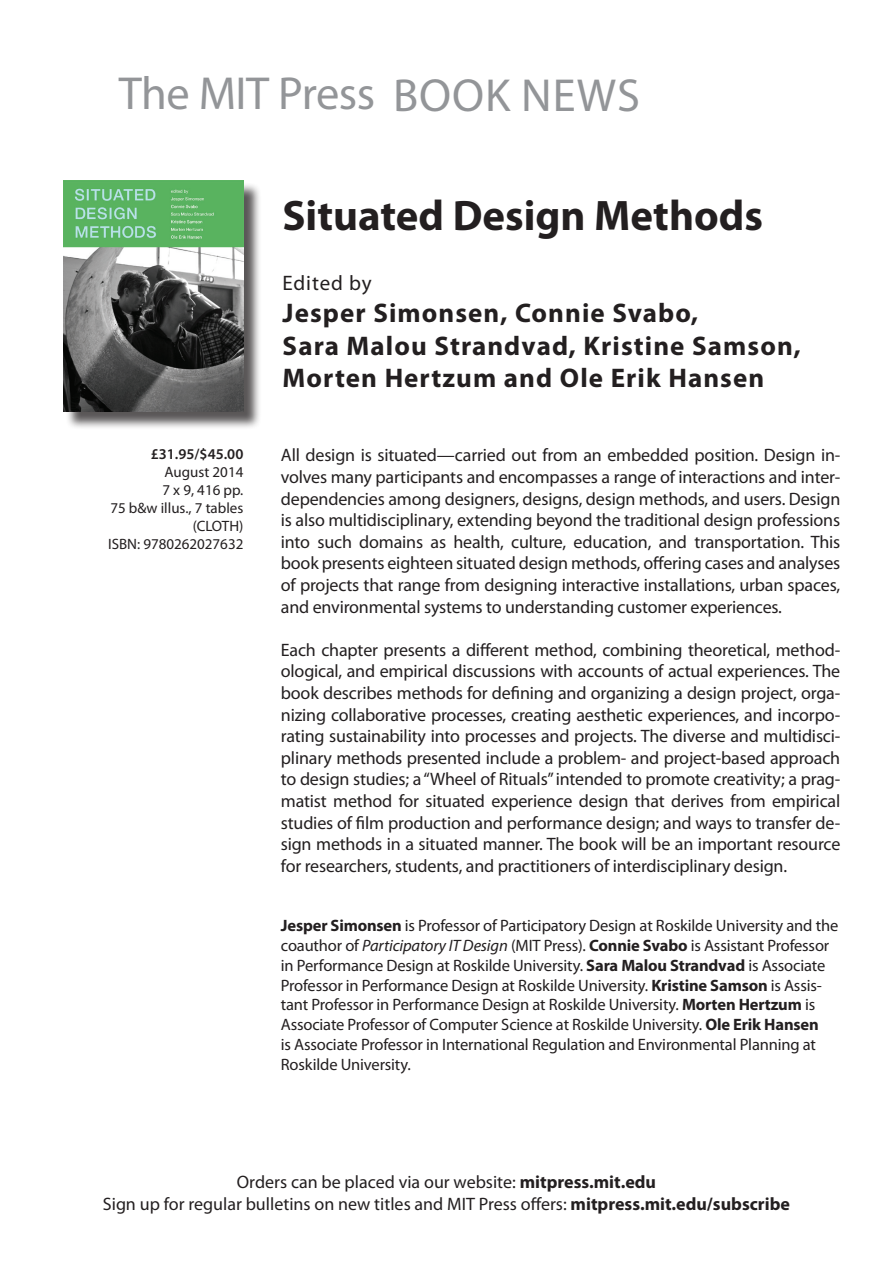
<style>
.page{position:relative;width:893px;height:1263px;background:#fff}
.page>*{position:absolute;margin:0;border:0;box-sizing:border-box;transform-origin:0 0}
.t1{font:46.5px "Myriad Pro";letter-spacing:-.01em;color:#939598}
.t2{font:700 42.9px "Myriad Pro";color:#231f20}
.t3{font:700 27px/32.4px "Myriad Pro";letter-spacing:.04em;color:#231f20}
.t4{font:21px "Myriad Pro";letter-spacing:.04em;color:#231f20}
.t5{font:18px/21.6px "Myriad Pro";letter-spacing:-.01em;color:#231f20;text-align:justify}
.t6{font:16.5px/19.8px "Myriad Pro";letter-spacing:-.01em;color:#231f20}
.t7{font:15px "Myriad Pro";color:#231f20}
.t8{font:600 15px "Myriad Pro";color:#231f20}
.s1{font-weight:700}
.s2{font-style:italic}
</style>
<div class="page">
<div style="left:66px;top:182px;width:196px;height:248px;background:#231f20;opacity:.75"></div>
<img style="left:63px;top:180px;width:180px;height:231px">
<p class="t1" style="left:119px;top:65px;width:523px">The MIT Press BOOK NEWS</p>
<p class="t8" style="left:151px;top:444px;width:94px">£31.95/$45.00</p>
<p class="t7" style="left:165px;top:463px;width:80px">August 2014</p>
<p class="t7" style="left:162px;top:481px;width:83px">7 x 9, 416 pp.</p>
<p class="t7" style="left:110px;top:499px;width:135px">75 b&amp;w illus., 7 tables</p>
<p class="t7" style="left:193px;top:517px;width:52px">(CLOTH)</p>
<p class="t7" style="left:108px;top:535px;width:137px">ISBN: 9780262027632</p>
<p class="t2" style="left:282px;top:188px;width:482px">Situated Design Methods</p>
<p class="t4" style="left:282px;top:270px;width:91px">Edited by</p>
<p class="t3" style="left:282px;top:296px;width:417px">Jesper Simonsen, Connie Svabo,</p>
<p class="t3" style="left:282px;top:329px;width:520px">Sara Malou Strandvad, Kristine Samson,<br>Morten Hertzum and Ole Erik Hansen</p>
<p class="t5" style="left:281px;top:444px;width:561px">All design is situated—carried out from an embedded position. Design in&shy;volves many participants and encompasses a range of interactions and inter&shy;dependencies among designers, designs, design methods, and users. Design is also multidisciplinary, extending beyond the traditional design professions into such domains as health, culture, education, and transportation. This book presents eighteen situated design methods, offering cases and analyses of projects that range from designing interactive installations, urban spaces, and environmental systems to understanding customer experiences.</p>
<p class="t5" style="left:281px;top:639px;width:561px">Each chapter presents a different method, combining theoretical, method&shy;ological, and empirical discussions with accounts of actual experiences. The book describes methods for defining and organizing a design project, orga&shy;nizing collaborative processes, creating aesthetic experiences, and incorpo&shy;rating sustainability into processes and projects. The diverse and multidisci&shy;plinary methods presented include a problem- and project-based approach to design studies; a “Wheel of Rituals” intended to promote creativity; a prag&shy;matist method for situated experience design that derives from empirical studies of film production and performance design; and ways to transfer de&shy;sign methods in a situated manner. The book will be an important resource for researchers, students, and practitioners of interdisciplinary design.</p>
<p class="t6" style="left:281px;top:915px;width:559px"><span class="s1">Jesper Simonsen</span> is Professor of Participatory Design at Roskilde University and the coauthor of <span class="s2">Participatory IT Design</span> (MIT Press). <span class="s1">Connie Svabo</span> is Assistant Professor in Performance Design at Roskilde University. <span class="s1">Sara Malou Strandvad</span> is Associate Professor in Performance Design at Roskilde University. <span class="s1">Kristine Samson</span> is Assis&shy;tant Professor in Performance Design at Roskilde University. <span class="s1">Morten Hertzum</span> is Associate Professor of Computer Science at Roskilde University. <span class="s1">Ole Erik Hansen<br></span>is Associate Professor in International Regulation and Environmental Planning at Roskilde University.</p>
<p class="t5" style="left:237px;top:1171px;width:421px">Orders can be placed via our website: <span class="s1">mitpress.mit.edu</span></p>
<p class="t5" style="left:103px;top:1192px;width:689px">Sign up for regular bulletins on new titles and MIT Press offers: <span class="s1">mitpress.mit.edu/subscribe</span></p>
</div>
